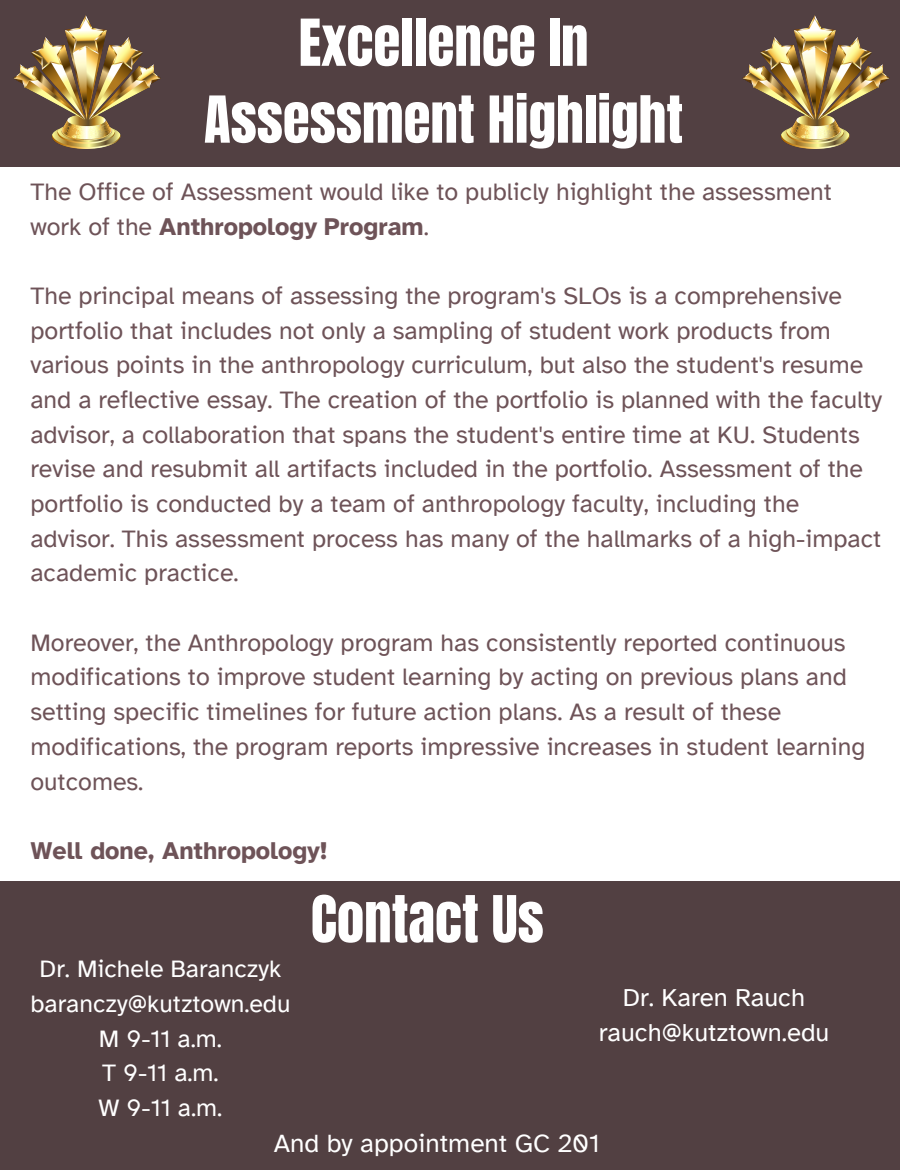
<style>
.page{position:relative;width:900px;height:1170px;background:#fff}
.page>*{position:absolute;margin:0;border:0;box-sizing:border-box;transform-origin:0 0}
.t1{font:55px "Anton";color:#fff}
.t2{font:26.25px "Atkinson Hyperlegible";color:#fff}
.t3{font:25.75px "Atkinson Hyperlegible";color:#fff}
.t4{font:25px/34.8px "Atkinson Hyperlegible";color:#6e5358}
.t5{font:25px "Atkinson Hyperlegible";color:#fff}
.t6{font:700 25px "Atkinson Hyperlegible";color:#6e5358}
.s1{font-weight:700}
</style>
<div class="page">
<div style="left:0;top:0;width:900px;height:167px;background:#524042"></div>
<div style="left:0;top:881px;width:900px;height:289px;background:#524042"></div>
<img style="left:13px;top:15px;width:147px;height:133px">
<img style="left:742px;top:15px;width:147px;height:133px">
<p class="t1" style="left:299px;top:3px;width:291px">Excellence In</p>
<p class="t1" style="left:204px;top:80px;width:481px">Assessment Highlight</p>
<p class="t4" style="left:30px;top:174px;width:803px">The Office of Assessment would like to publicly highlight the assessment work of the <span class="s1">Anthropology Program</span>.</p>
<p class="t4" style="left:30px;top:278px;width:853px">The principal means of assessing the program's SLOs is a comprehensive portfolio that includes not only a sampling of student work products from various points in the anthropology curriculum, but also the student's resume and a reflective essay. The creation of the portfolio is planned with the faculty advisor, a collaboration that spans the student's entire time at KU. Students revise and resubmit all artifacts included in the portfolio. Assessment of the portfolio is conducted by a team of anthropology faculty, including the advisor. This assessment process has many of the hallmarks of a high-impact academic practice.</p>
<p class="t4" style="left:30px;top:625px;width:836px">Moreover, the Anthropology program has consistently reported continuous modifications to improve student learning by acting on previous plans and setting specific timelines for future action plans. As a result of these modifications, the program reports impressive increases in student learning outcomes.</p>
<p class="t6" style="left:30px;top:835px;width:298px">Well done, Anthropology!</p>
<p class="t1" style="left:311px;top:880px;width:234px">Contact Us</p>
<p class="t5" style="left:40px;top:953px;width:243px">Dr. Michele Baranczyk</p>
<p class="t5" style="left:30px;top:988px;width:261px">baranczy@kutztown.edu</p>
<p class="t5" style="left:99px;top:1023px;width:125px">M 9-11 a.m.</p>
<p class="t5" style="left:102px;top:1058px;width:118px">T 9-11 a.m.</p>
<p class="t5" style="left:99px;top:1092px;width:125px">W 9-11 a.m.</p>
<p class="t3" style="left:623px;top:982px;width:184px">Dr. Karen Rauch</p>
<p class="t3" style="left:599px;top:1017px;width:232px">rauch@kutztown.edu</p>
<p class="t2" style="left:274px;top:1127px;width:327px">And by appointment GC 201</p>
</div>
